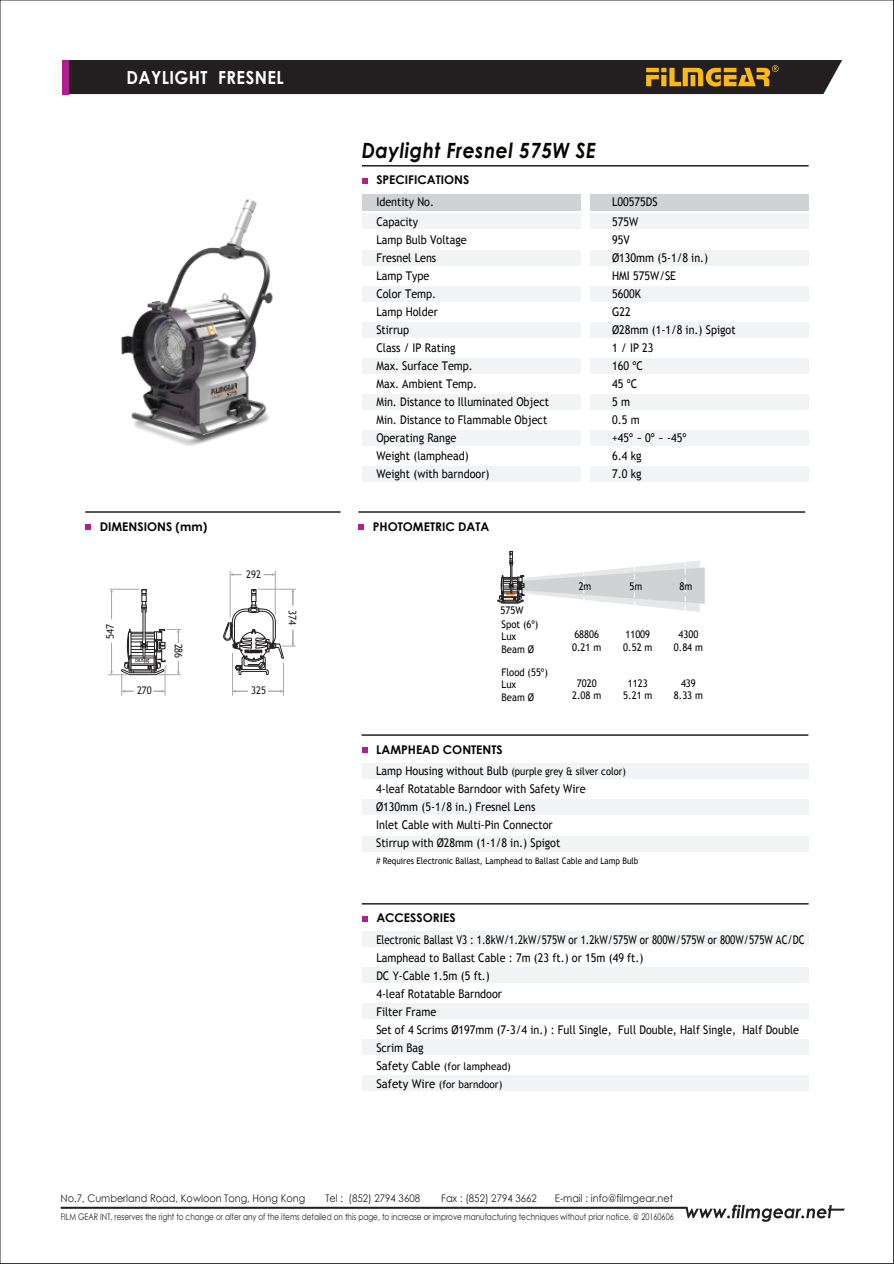
<style>
.page{position:relative;width:894px;height:1264px;background:#fff}
.page>*{position:absolute;margin:0;border:0;box-sizing:border-box;transform-origin:0 0}
.t1{font:italic 700 21px "Century Gothic";letter-spacing:.025em;color:#050504;scale:.9 1}
.t2{font:700 18px "Century Gothic";letter-spacing:.025em;color:#fff;scale:.92 1}
.t3{font:12px/18px "Trebuchet MS";color:#050504;scale:.9 1}
.t4{font:12px/18px "Trebuchet MS";color:#050504;scale:.82 1}
.t5{font:700 12px "Century Gothic";color:#050504}
.t6{font:10.5px/12.6px "Trebuchet MS";color:#050504;scale:.9 1}
.t7{font:10.5px "Century Gothic";color:#231f20;scale:.92 1}
.t8{font:10.5px/18px "Trebuchet MS";color:#050504;scale:.95 1}
.t9{font:10.5px "Trebuchet MS";color:#231f20;scale:.9 1}
.t10{font:9px "Century Gothic";color:#231f20;scale:.81 1}
.t11{font:9px "Trebuchet MS";color:#050504;scale:.9 1}
.s1{font-size:12px}
</style>
<div class="page">
<div style="left:361px;top:930px;width:447px;height:16px;background:#f2f3f4"></div>
<div style="left:361px;top:966px;width:447px;height:16px;background:#f2f3f4"></div>
<div style="left:361px;top:1002px;width:447px;height:16px;background:#f2f3f4"></div>
<div style="left:361px;top:1039px;width:447px;height:15px;background:#f2f3f4"></div>
<div style="left:361px;top:1075px;width:447px;height:15px;background:#f2f3f4"></div>
<svg style="left:108px;top:589px;width:73px;height:106px"></svg>
<hr style="left:165px;top:665px;width:1px;height:30px;background:#a7a8ac">
<svg style="left:233px;top:689px;width:15px;height:4px"></svg>
<svg style="left:268px;top:689px;width:15px;height:4px"></svg>
<hr style="left:283px;top:663px;width:1px;height:32px;background:#a7a8ac">
<hr style="left:232px;top:653px;width:1px;height:42px;background:#a7a8ac">
<svg style="left:231px;top:573px;width:10px;height:3px"></svg>
<svg style="left:264px;top:572px;width:11px;height:4px"></svg>
<hr style="left:230px;top:571px;width:1px;height:46px;background:#a7a8ac">
<hr style="left:275px;top:570px;width:1px;height:45px;background:#a7a8ac">
<svg style="left:223px;top:589px;width:73px;height:86px"></svg>
<hr style="left:358px;top:511px;width:447px;height:1px;background:#231f20">
<svg style="left:358px;top:524px;width:6px;height:5px"></svg>
<svg style="left:497px;top:551px;width:207px;height:61px"></svg>
<img style="left:121px;top:199px;width:152px;height:247px">
<hr style="left:85px;top:511px;width:255px;height:1px;background:#231f20">
<svg style="left:85px;top:524px;width:6px;height:6px"></svg>
<hr style="left:362px;top:165px;width:446px;height:1px;background:#231f20">
<svg style="left:362px;top:178px;width:5px;height:5px"></svg>
<div style="left:362px;top:213px;width:218px;height:16px;background:#f2f3f4"></div>
<div style="left:590px;top:213px;width:218px;height:16px;background:#f2f3f4"></div>
<div style="left:362px;top:358px;width:218px;height:15px;background:#f2f3f4"></div>
<div style="left:590px;top:358px;width:218px;height:15px;background:#f2f3f4"></div>
<div style="left:362px;top:394px;width:218px;height:16px;background:#f2f3f4"></div>
<div style="left:590px;top:394px;width:218px;height:16px;background:#f2f3f4"></div>
<div style="left:362px;top:430px;width:218px;height:16px;background:#f2f3f4"></div>
<div style="left:590px;top:430px;width:218px;height:16px;background:#f2f3f4"></div>
<div style="left:362px;top:249px;width:218px;height:16px;background:#f2f3f4"></div>
<div style="left:590px;top:249px;width:218px;height:16px;background:#f2f3f4"></div>
<div style="left:362px;top:286px;width:218px;height:15px;background:#f2f3f4"></div>
<div style="left:590px;top:286px;width:218px;height:15px;background:#f2f3f4"></div>
<div style="left:362px;top:322px;width:218px;height:15px;background:#f2f3f4"></div>
<div style="left:590px;top:322px;width:218px;height:15px;background:#f2f3f4"></div>
<div style="left:362px;top:466px;width:218px;height:16px;background:#f2f3f4"></div>
<div style="left:590px;top:466px;width:218px;height:16px;background:#f2f3f4"></div>
<div style="left:362px;top:194px;width:218px;height:16px;background:#d1d2d4"></div>
<div style="left:590px;top:194px;width:218px;height:16px;background:#d1d2d4"></div>
<hr style="left:362px;top:903px;width:446px;height:1px;background:#231f20">
<svg style="left:362px;top:916px;width:5px;height:5px"></svg>
<div style="left:361px;top:763px;width:447px;height:16px;background:#f2f3f4"></div>
<div style="left:361px;top:799px;width:447px;height:16px;background:#f2f3f4"></div>
<div style="left:361px;top:835px;width:447px;height:16px;background:#f2f3f4"></div>
<hr style="left:361px;top:734px;width:447px;height:1px;background:#231f20">
<svg style="left:362px;top:747px;width:5px;height:5px"></svg>
<svg style="left:61px;top:1204px;width:783px;height:17px"></svg>
<div style="left:62px;top:60px;width:6px;height:34px;background:#af208c"></div>
<svg style="left:68px;top:60px;width:774px;height:34px;background:#312822"></svg>
<h2 class="t2" style="left:126px;top:64px;width:172px">DAYLIGHT FRESNEL</h2>
<p class="t5" style="left:100px;top:517px;width:109px">DIMENSIONS (mm)</p>
<p class="t9" style="left:104px;top:639px;width:18px;rotate:-90deg">547</p>
<p class="t9" style="left:137px;top:684px;width:18px">270</p>
<p class="t9" style="left:185px;top:643px;width:18px;rotate:90deg">286</p>
<p class="t9" style="left:246px;top:568px;width:18px">292</p>
<p class="t9" style="left:298px;top:610px;width:18px;rotate:90deg">374</p>
<p class="t9" style="left:251px;top:684px;width:18px">325</p>
<h1 class="t1" style="left:362px;top:134px;width:261px">Daylight Fresnel 575W SE</h1>
<p class="t5" style="left:376px;top:171px;width:94px">SPECIFICATIONS</p>
<p class="t3" style="left:376px;top:193px;width:66px">Identity No.</p>
<p class="t3" style="left:612px;top:193px;width:52px">L00575DS</p>
<p class="t3" style="left:376px;top:212px;width:193px">Capacity<br>Lamp Bulb Voltage<br>Fresnel Lens<br>Lamp Type<br>Color Temp.<br>Lamp Holder<br>Stirrup<br>Class / IP Rating<br>Max. Surface Temp.<br>Max. Ambient Temp.<br>Min. Distance to Illuminated Object<br>Min. Distance to Flammable Object<br>Operating Range<br>Weight (lamphead)<br>Weight (with barndoor)</p>
<p class="t3" style="left:612px;top:212px;width:139px">575W<br>95V<br>Ø130mm (5-1/8 in.)<br>HMI 575W/SE<br>5600K<br>G22<br>Ø28mm (1-1/8 in.) Spigot<br>1 / IP 23<br>160 ºC<br>45 ºC<br>5 m<br>0.5 m<br>+45º ~ 0º ~ -45º<br>6.4 kg<br>7.0 kg</p>
<p class="t5" style="left:373px;top:517px;width:118px">PHOTOMETRIC DATA</p>
<p class="t6" style="left:500px;top:604px;width:27px">575W</p>
<p class="t6" style="left:578px;top:580px;width:16px">2m</p>
<p class="t6" style="left:629px;top:580px;width:16px">5m</p>
<p class="t6" style="left:679px;top:580px;width:16px">8m</p>
<p class="t6" style="left:501px;top:617px;width:42px">Spot (6º)<br>Lux<br>Beam Ø</p>
<p class="t6" style="left:673px;top:628px;width:34px;text-align:center">4300<br>0.84 m</p>
<p class="t6" style="left:501px;top:665px;width:53px">Flood (55º)<br>Lux<br>Beam Ø</p>
<p class="t6" style="left:572px;top:676px;width:34px;text-align:center">7020<br>2.08 m</p>
<p class="t6" style="left:623px;top:676px;width:34px;text-align:center">1123<br>5.21 m</p>
<p class="t6" style="left:673px;top:676px;width:34px;text-align:center">439<br>8.33 m</p>
<p class="t6" style="left:572px;top:628px;width:34px">68806<br>0.21 m</p>
<p class="t6" style="left:623px;top:628px;width:34px">11009<br>0.52 m</p>
<p class="t5" style="left:376px;top:740px;width:128px">LAMPHEAD CONTENTS</p>
<p class="t6" style="left:376px;top:765px;width:279px"><span class="s1">Lamp Housing without Bulb</span> (purple grey &amp; silver color)</p>
<p class="t3" style="left:376px;top:780px;width:234px">4-leaf Rotatable Barndoor with Safety Wire Ø130mm (5-1/8 in.) Fresnel Lens<br>Inlet Cable with Multi-Pin Connector Stirrup with Ø28mm (1-1/8 in.) Spigot</p>
<p class="t11" style="left:376px;top:855px;width:293px"># Requires Electronic Ballast, Lamphead to Ballast Cable and Lamp Bulb</p>
<p class="t5" style="left:376px;top:908px;width:81px">ACCESSORIES</p>
<p class="t4" style="left:376px;top:930px;width:523px">Electronic Ballast V3 : 1.8kW/1.2kW/575W or 1.2kW/575W or 800W/575W or 800W/575W AC/DC Lamphead to Ballast Cable : 7m (23 ft.) or 15m (49 ft.)<br>DC Y-Cable 1.5m (5 ft.)<br>4-leaf Rotatable Barndoor<br>Filter Frame<br>Set of 4 Scrims Ø197mm (7-3/4 in.) : Full Single, Full Double, Half Single, Half Double Scrim Bag</p>
<p class="t8" style="left:376px;top:1057px;width:143px"><span class="s1">Safety Cable</span> (for lamphead)<br><span class="s1">Safety Wire</span> (for barndoor)</p>
<p class="t7" style="left:61px;top:1190px;width:267px">No.7, Cumberland Road, Kowloon Tong, Hong Kong</p>
<p class="t7" style="left:325px;top:1190px;width:104px">Tel : (852) 2794 3608</p>
<p class="t7" style="left:441px;top:1190px;width:105px">Fax : (852) 2794 3662</p>
<p class="t7" style="left:554px;top:1190px;width:130px">E-mail : info@filmgear.net</p>
<p class="t10" style="left:61px;top:1210px;width:758px">FILM GEAR INT. reserves the right to change or alter any of the items detailed on this page, to increase or improve manufacturing techniques without prior notice. @ 20160606</p>
</div>
